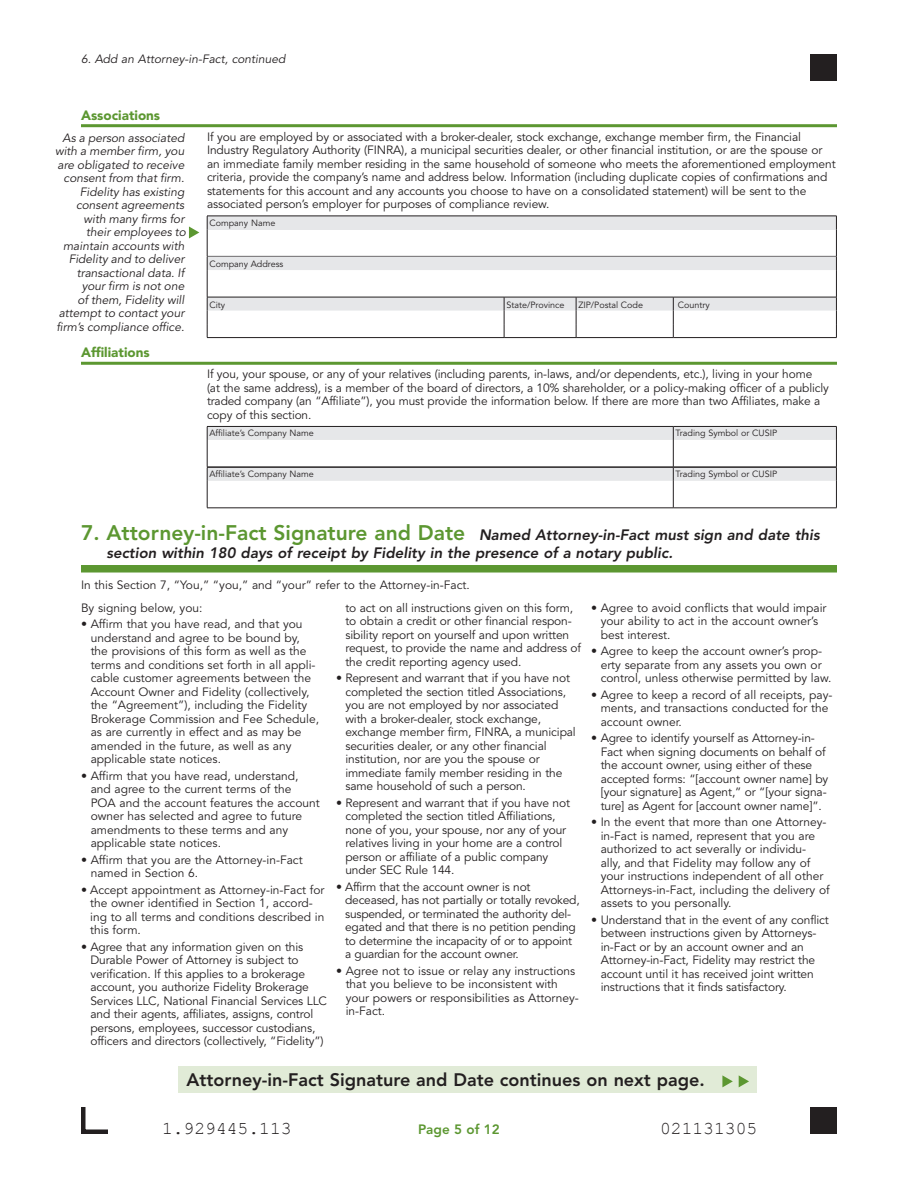
<style>
.page{position:relative;width:918px;height:1188px;background:#fff}
.page>*{position:absolute;margin:0;border:0;box-sizing:border-box;transform-origin:0 0}
.t1{font:800 18px "Avenir LT Std";color:#231f20}
.t2{font:18px "Courier New";color:#231f20}
.t3{font:italic 800 15px/18px "Avenir LT Std";color:#231f20}
.t4{font:900 13.5px "Avenir LT Std";color:#5c9731}
.t5{font:800 13.5px "Avenir LT Std";color:#5c9731}
.t6{font:12px/13.5px "Avenir LT Std";letter-spacing:-.01em;color:#231f20}
.t7{font:italic 12px/13.5px "Avenir LT Std";color:#231f20;text-align:right}
.t8{font:9px "Avenir LT Std";color:#231f20}
.s1{font-style:normal;font-size:21px;color:#5c9731}
</style>
<div class="page">
<hr style="left:81px;top:124px;width:756px;height:3px;background:#5c9731">
<hr style="left:81px;top:362px;width:756px;height:3px;background:#5c9731">
<div style="left:81px;top:565px;width:756px;height:8px;background:#5c9731"></div>
<hr style="left:207px;top:337px;width:297px;height:1px;background:#231f20">
<hr style="left:504px;top:337px;width:72px;height:1px;background:#231f20">
<svg style="left:207px;top:216px;width:630px;height:121px"></svg>
<hr style="left:576px;top:337px;width:97px;height:1px;background:#231f20">
<hr style="left:673px;top:337px;width:164px;height:1px;background:#231f20">
<hr style="left:207px;top:297px;width:297px;height:1px;background:#231f20">
<hr style="left:504px;top:297px;width:72px;height:1px;background:#231f20">
<hr style="left:576px;top:297px;width:97px;height:1px;background:#231f20">
<hr style="left:673px;top:297px;width:164px;height:1px;background:#231f20">
<svg style="left:207px;top:426px;width:630px;height:82px"></svg>
<hr style="left:207px;top:508px;width:466px;height:1px;background:#231f20">
<hr style="left:673px;top:508px;width:164px;height:1px;background:#231f20">
<svg style="left:189px;top:226px;width:10px;height:12px"></svg>
<div style="left:178px;top:1066px;width:579px;height:27px;background:#e1ebd7"></div>
<svg style="left:722px;top:1075px;width:11px;height:12px"></svg>
<svg style="left:739px;top:1075px;width:10px;height:12px"></svg>
<div style="left:810px;top:1107px;width:27px;height:27px;background:#231f20"></div>
<svg style="left:81px;top:1107px;width:27px;height:27px"></svg>
<div style="left:810px;top:54px;width:27px;height:27px;background:#231f20"></div>
<p class="t7" style="left:81px;top:53px;width:206px">6. Add an Attorney-in-Fact, continued</p>
<p class="t4" style="left:81px;top:107px;width:81px">Associations</p>
<p class="t7" style="left:55px;top:131px;width:132px">As a person associated with a member firm, you are obligated to receive consent from that firm.<br>Fidelity has existing consent agreements with many firms for<br>their employees to maintain accounts with<br>Fidelity and to deliver transactional data. If your firm is not one<br>of them, Fidelity will attempt to contact your firm’s compliance office.</p>
<p class="t4" style="left:81px;top:344px;width:70px">Affiliations</p>
<p class="t6" style="left:207px;top:130px;width:630px">If you are employed by or associated with a broker-dealer, stock exchange, exchange member firm, the Financial Industry Regulatory Authority (FINRA), a municipal securities dealer, or other financial institution, or are the spouse or an immediate family member residing in the same household of someone who meets the aforementioned employment criteria, provide the company’s name and address below. Information (including duplicate copies of confirmations and statements for this account and any accounts you choose to have on a consolidated statement) will be sent to the associated person’s employer for purposes of compliance review.</p>
<p class="t8" style="left:209px;top:217px;width:67px">Company Name</p>
<p class="t8" style="left:209px;top:259px;width:76px">Company Address</p>
<p class="t8" style="left:209px;top:300px;width:17px">City</p>
<p class="t8" style="left:506px;top:300px;width:60px">State/Province</p>
<p class="t8" style="left:578px;top:300px;width:66px">ZIP/Postal Code</p>
<p class="t8" style="left:678px;top:300px;width:33px">Country</p>
<p class="t6" style="left:207px;top:368px;width:623px">If you, your spouse, or any of your relatives (including parents, in-laws, and/or dependents, etc.), living in your home<br>(at the same address), is a member of the board of directors, a 10% shareholder, or a policy-making officer of a publicly traded company (an “Affiliate”), you must provide the information below. If there are more than two Affiliates, make a copy of this section.</p>
<p class="t8" style="left:209px;top:428px;width:106px">Affiliate’s Company Name</p>
<p class="t8" style="left:676px;top:428px;width:103px">Trading Symbol or CUSIP</p>
<p class="t8" style="left:209px;top:469px;width:106px">Affiliate’s Company Name</p>
<p class="t8" style="left:676px;top:469px;width:103px">Trading Symbol or CUSIP</p>
<p class="t3" style="left:106px;top:526px;width:715px;text-indent:-25px"><span class="s1">7. Attorney-in-Fact Signature and Date</span> Named Attorney-in-Fact must sign and date this section within 180 days of receipt by Fidelity in the presence of a notary public.</p>
<p class="t6" style="left:81px;top:574px;width:390px;line-height:22.5px">In this Section 7, “You,” “you,” and “your” refer to the Attorney-in-Fact.<br>By signing below, you:</p>
<p class="t6" style="left:91px;top:617px;width:230px;text-indent:-10px">• Affirm that you have read, and that you understand and agree to be bound by, the provisions of this form as well as the terms and conditions set forth in all appli&shy;cable customer agreements between the Account Owner and Fidelity (collectively, the “Agreement”), including the Fidelity Brokerage Commission and Fee Schedule, as are currently in effect and as may be amended in the future, as well as any applicable state notices.</p>
<p class="t6" style="left:91px;top:769px;width:231px;text-indent:-10px">• Affirm that you have read, understand, and agree to the current terms of the<br>POA and the account features the account owner has selected and agree to future amendments to these terms and any applicable state notices.</p>
<p class="t6" style="left:91px;top:853px;width:214px;text-indent:-10px">• Affirm that you are the Attorney-in-Fact named in Section 6.</p>
<p class="t6" style="left:90px;top:883px;width:236px;text-indent:-9px">• Accept appointment as Attorney-in-Fact for the owner identified in Section 1, accord&shy;ing to all terms and conditions described in this form.</p>
<p class="t6" style="left:90px;top:940px;width:238px;text-indent:-9px">• Agree that any information given on this Durable Power of Attorney is subject to verification. If this applies to a brokerage account, you authorize Fidelity Brokerage Services LLC, National Financial Services LLC and their agents, affiliates, assigns, control persons, employees, successor custodians, officers and directors (collectively, “Fidelity”)</p>
<p class="t6" style="left:345px;top:601px;width:237px">to act on all instructions given on this form, to obtain a credit or other financial respon&shy;sibility report on yourself and upon written request, to provide the name and address of the credit reporting agency used.</p>
<p class="t6" style="left:345px;top:671px;width:232px;text-indent:-9px">• Represent and warrant that if you have not completed the section titled Associations, you are not employed by nor associated with a broker-dealer, stock exchange, exchange member firm, FINRA, a municipal securities dealer, or any other financial institution, nor are you the spouse or immediate family member residing in the same household of such a person.</p>
<p class="t6" style="left:345px;top:796px;width:226px;text-indent:-9px">• Represent and warrant that if you have not completed the section titled Affiliations, none of you, your spouse, nor any of your relatives living in your home are a control person or affiliate of a public company under SEC Rule 144.</p>
<p class="t6" style="left:345px;top:880px;width:236px;text-indent:-9px">• Affirm that the account owner is not deceased, has not partially or totally revoked, suspended, or terminated the authority del&shy;egated and that there is no petition pending to determine the incapacity of or to appoint a guardian for the account owner.</p>
<p class="t6" style="left:346px;top:964px;width:235px;text-indent:-10px">• Agree not to issue or relay any instructions that you believe to be inconsistent with your powers or responsibilities as Attorney&shy;in-Fact.</p>
<p class="t6" style="left:601px;top:601px;width:227px;text-indent:-10px">• Agree to avoid conflicts that would impair your ability to act in the account owner’s best interest.</p>
<p class="t6" style="left:601px;top:644px;width:232px;text-indent:-10px">• Agree to keep the account owner’s prop&shy;erty separate from any assets you own or control, unless otherwise permitted by law.</p>
<p class="t6" style="left:601px;top:688px;width:233px;text-indent:-10px">• Agree to keep a record of all receipts, pay&shy;ments, and transactions conducted for the account owner.</p>
<p class="t6" style="left:601px;top:731px;width:229px;text-indent:-10px">• Agree to identify yourself as Attorney-in-Fact when signing documents on behalf of the account owner, using either of these accepted forms: “[account owner name] by [your signature] as Agent,” or “[your signa&shy;ture] as Agent for [account owner name]”.</p>
<p class="t6" style="left:601px;top:815px;width:231px;text-indent:-10px">• In the event that more than one Attorney&shy;in-Fact is named, represent that you are authorized to act severally or individu-<br>ally, and that Fidelity may follow any of your instructions independent of all other Attorneys-in-Fact, including the delivery of assets to you personally.</p>
<p class="t6" style="left:601px;top:913px;width:230px;text-indent:-10px">• Understand that in the event of any conflict between instructions given by Attorneys&shy;in-Fact or by an account owner and an Attorney-in-Fact, Fidelity may restrict the account until it has received joint written instructions that it finds satisfactory.</p>
<h1 class="t1" style="left:186px;top:1069px;width:520px">Attorney-in-Fact Signature and Date continues on next page.</h1>
<h1 class="t2" style="left:162px;top:1117px;width:131px">1.929445.113</h1>
<p class="t5" style="left:418px;top:1121px;width:83px">Page 5 of 12</p>
<h1 class="t2" style="left:660px;top:1117px;width:99px">021131305</h1>
</div>
